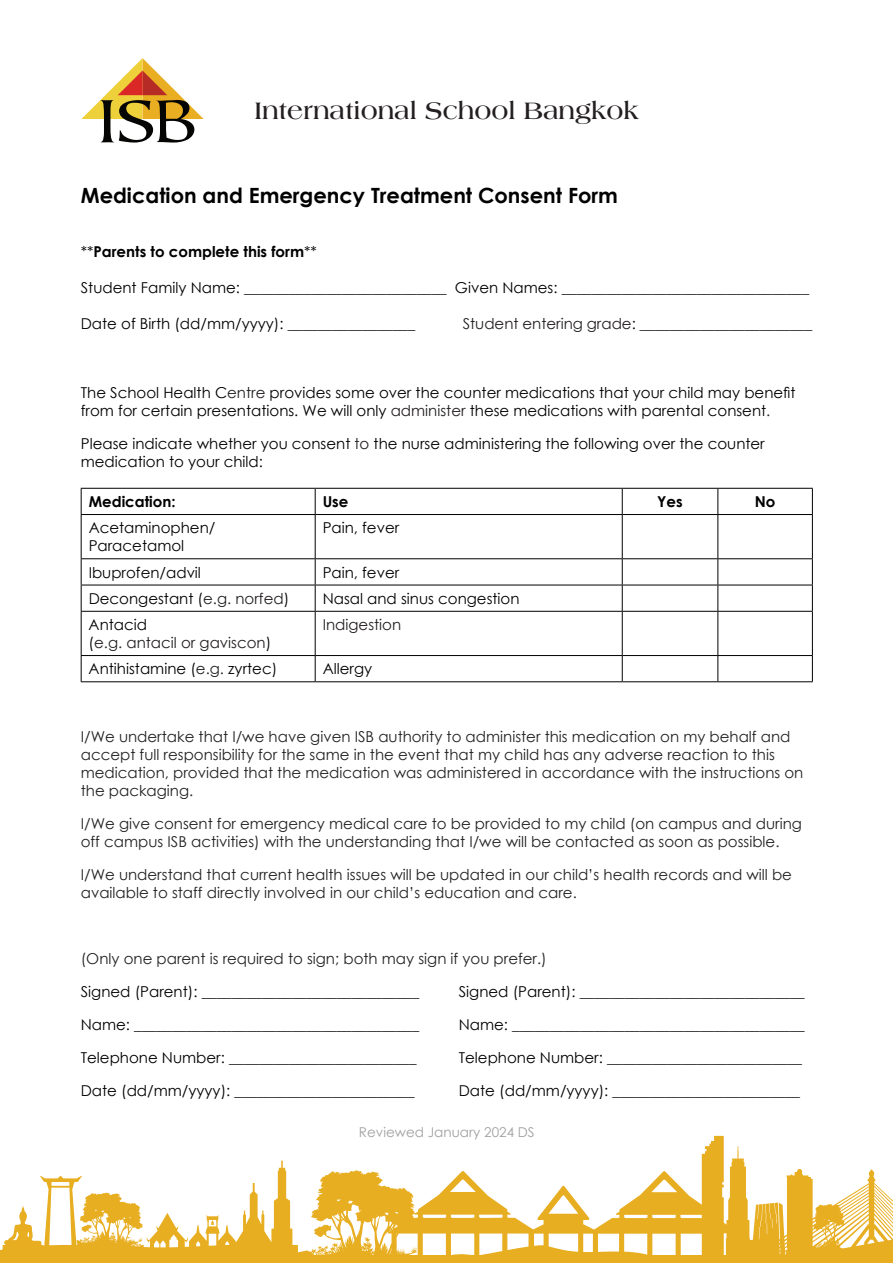
<style>
.page{position:relative;width:893px;height:1263px;background:#fff}
.page>*{position:absolute;margin:0;border:0;box-sizing:border-box;transform-origin:0 0}
.t1{font:700 25.5px "Americana Std";color:#231f20}
.t2{font:700 21px "Century Gothic";color:#000}
.t3{font:15px/18px "Century Gothic";color:#000}
.t4{font:15px/18px "Century Gothic";color:#222}
.t5{font:700 15px "Century Gothic";color:#000}
.t6{font:15px/18px "Century Gothic";color:#231f20}
.t7{font:13.5px "Century Gothic";color:#a0a0a0}
.s1{font-weight:400}
.s2{color:#231f20}
.s3{color:#000}
</style>
<div class="page">
<svg style="left:0;top:1161px;width:893px;height:95px"></svg>
<svg style="left:702px;top:1136px;width:157px;height:120px"></svg>
<div style="left:0;top:1256px;width:893px;height:7px;background:#e8ae21"></div>
<svg style="left:81px;top:58px;width:123px;height:85px"></svg>
<hr style="left:81px;top:488px;width:234px;height:1px;background:#000">
<svg style="left:81px;top:489px;width:1px;height:25px"></svg>
<hr style="left:315px;top:488px;width:307px;height:1px;background:#000">
<svg style="left:315px;top:489px;width:1px;height:25px"></svg>
<hr style="left:622px;top:488px;width:96px;height:1px;background:#000">
<svg style="left:622px;top:489px;width:1px;height:25px"></svg>
<hr style="left:718px;top:488px;width:95px;height:1px;background:#000">
<svg style="left:717px;top:489px;width:1px;height:25px"></svg>
<svg style="left:812px;top:489px;width:1px;height:25px"></svg>
<hr style="left:81px;top:514px;width:234px;height:1px;background:#000">
<hr style="left:81px;top:515px;width:1px;height:43px;background:#000">
<hr style="left:315px;top:514px;width:307px;height:1px;background:#000">
<hr style="left:315px;top:515px;width:1px;height:43px;background:#000">
<hr style="left:622px;top:514px;width:96px;height:1px;background:#000">
<hr style="left:622px;top:515px;width:1px;height:43px;background:#000">
<hr style="left:718px;top:514px;width:95px;height:1px;background:#000">
<hr style="left:717px;top:515px;width:1px;height:43px;background:#000">
<hr style="left:812px;top:515px;width:1px;height:43px;background:#000">
<hr style="left:81px;top:558px;width:234px;height:1px;background:#000">
<hr style="left:315px;top:558px;width:307px;height:1px;background:#000">
<hr style="left:622px;top:558px;width:96px;height:1px;background:#000">
<hr style="left:718px;top:558px;width:95px;height:1px;background:#000">
<hr style="left:81px;top:585px;width:234px;height:1px;background:#000">
<svg style="left:81px;top:559px;width:1px;height:52px"></svg>
<hr style="left:315px;top:585px;width:307px;height:1px;background:#000">
<svg style="left:315px;top:559px;width:1px;height:52px"></svg>
<hr style="left:622px;top:585px;width:96px;height:1px;background:#000">
<svg style="left:622px;top:559px;width:1px;height:52px"></svg>
<hr style="left:718px;top:585px;width:95px;height:1px;background:#000">
<svg style="left:717px;top:559px;width:1px;height:52px"></svg>
<svg style="left:812px;top:559px;width:1px;height:52px"></svg>
<hr style="left:81px;top:611px;width:234px;height:1px;background:#000">
<hr style="left:81px;top:612px;width:1px;height:43px;background:#000">
<hr style="left:315px;top:611px;width:307px;height:1px;background:#000">
<hr style="left:315px;top:612px;width:1px;height:43px;background:#000">
<hr style="left:622px;top:611px;width:96px;height:1px;background:#000">
<hr style="left:622px;top:612px;width:1px;height:43px;background:#000">
<hr style="left:718px;top:611px;width:95px;height:1px;background:#000">
<hr style="left:717px;top:612px;width:1px;height:43px;background:#000">
<hr style="left:812px;top:612px;width:1px;height:43px;background:#000">
<hr style="left:81px;top:655px;width:234px;height:1px;background:#000">
<svg style="left:81px;top:656px;width:1px;height:25px"></svg>
<hr style="left:315px;top:655px;width:307px;height:1px;background:#000">
<svg style="left:315px;top:656px;width:1px;height:25px"></svg>
<hr style="left:622px;top:655px;width:96px;height:1px;background:#000">
<svg style="left:622px;top:656px;width:1px;height:25px"></svg>
<hr style="left:718px;top:655px;width:95px;height:1px;background:#000">
<svg style="left:717px;top:656px;width:1px;height:25px"></svg>
<svg style="left:812px;top:656px;width:1px;height:25px"></svg>
<hr style="left:81px;top:681px;width:234px;height:1px;background:#000">
<hr style="left:315px;top:681px;width:307px;height:1px;background:#000">
<hr style="left:622px;top:681px;width:96px;height:1px;background:#000">
<hr style="left:718px;top:681px;width:95px;height:1px;background:#000">
<h1 class="t1" style="left:254px;top:97px;width:385px">International School Bangkok</h1>
<h2 class="t2" style="left:81px;top:179px;width:539px">Medication and Emergency Treatment Consent Form</h2>
<p class="t5" style="left:81px;top:240px;width:238px"><span class="s1">**</span>Parents to complete this form<span class="s1">**</span></p>
<p class="t3" style="left:81px;top:278px;width:730px">Student Family Name: ___________________________ Given Names: _________________________________</p>
<p class="t3" style="left:81px;top:314px;width:336px">Date of Birth (dd/mm/yyyy): _________________</p>
<p class="t3" style="left:463px;top:314px;width:351px"><span class="s2">Student entering grade</span>: _______________________</p>
<p class="t3" style="left:81px;top:383px;width:716px">The School Health C<span class="s2">entre</span> provides some over the counter medications that your child may benefit from for certain presentations. We will only <span class="s2">administer</span> these medications with parental consent<span class="s2">.</span></p>
<p class="t3" style="left:81px;top:434px;width:685px">Please indicate whether you consent <span class="s2">to</span> the nurse administering the following over the counter medication to your child:</p>
<p class="t5" style="left:89px;top:490px;width:88px">Medication:</p>
<p class="t5" style="left:323px;top:490px;width:27px">Use</p>
<p class="t5" style="left:657px;top:490px;width:27px">Yes</p>
<p class="t5" style="left:755px;top:490px;width:22px">No</p>
<p class="t3" style="left:89px;top:519px;width:128px">Acetaminophen/<br>Paracetamol</p>
<p class="t3" style="left:323px;top:519px;width:78px">Pain, fever</p>
<p class="t3" style="left:89px;top:563px;width:114px">Ibuprofen/advil</p>
<p class="t3" style="left:323px;top:563px;width:78px">Pain, fever</p>
<p class="t3" style="left:89px;top:589px;width:202px">Decongestant (<span class="s2">e.g. norfed</span>)</p>
<p class="t3" style="left:323px;top:589px;width:198px">Nasal and sinus congestion</p>
<p class="t6" style="left:89px;top:615px;width:184px"><span class="s3">Antacid<br>(</span>e.g. antacil or gaviscon<span class="s3">)</span></p>
<p class="t6" style="left:323px;top:615px;width:80px">Indigestion</p>
<p class="t3" style="left:89px;top:660px;width:190px">Antihistamine (<span class="s2">e.g.</span> zyrtec)</p>
<p class="t3" style="left:323px;top:660px;width:51px">Allergy</p>
<p class="t4" style="left:81px;top:727px;width:724px">I/We undertake that I/we have given ISB authority to administer this medication on my behalf and accept full responsibility for the same in the event that my child has any adverse reaction to this medication, provided that the medication was administered in accordance with the instructions on the packaging.</p>
<p class="t4" style="left:81px;top:814px;width:723px">I/We give consent for emergency medical care to be provided to my child (on campus and during off campus ISB activities) with the understanding that I/we will be contacted as soon as possible.</p>
<p class="t4" style="left:81px;top:865px;width:713px">I/We understand that current health issues will be updated in our child’s health records and will be available to staff directly involved in our child’s education and care.</p>
<p class="t4" style="left:81px;top:949px;width:467px">(Only one parent is required to sign; both may sign if you prefer.)</p>
<p class="t3" style="left:81px;top:982px;width:340px">Signed (Parent): _____________________________</p>
<p class="t3" style="left:459px;top:982px;width:347px">Signed (Parent): ______________________________</p>
<p class="t3" style="left:81px;top:1015px;width:340px">Name: ______________________________________</p>
<p class="t3" style="left:459px;top:1015px;width:347px">Name: _______________________________________</p>
<p class="t3" style="left:81px;top:1048px;width:337px">Telephone Number: _________________________</p>
<p class="t3" style="left:459px;top:1048px;width:345px">Telephone Number: __________________________</p>
<p class="t3" style="left:81px;top:1081px;width:335px">Date (dd/mm/yyyy): ________________________</p>
<p class="t3" style="left:459px;top:1081px;width:343px">Date (dd/mm/yyyy): _________________________</p>
<p class="t7" style="left:359px;top:1123px;width:177px">Reviewed January 2024 DS</p>
</div>
